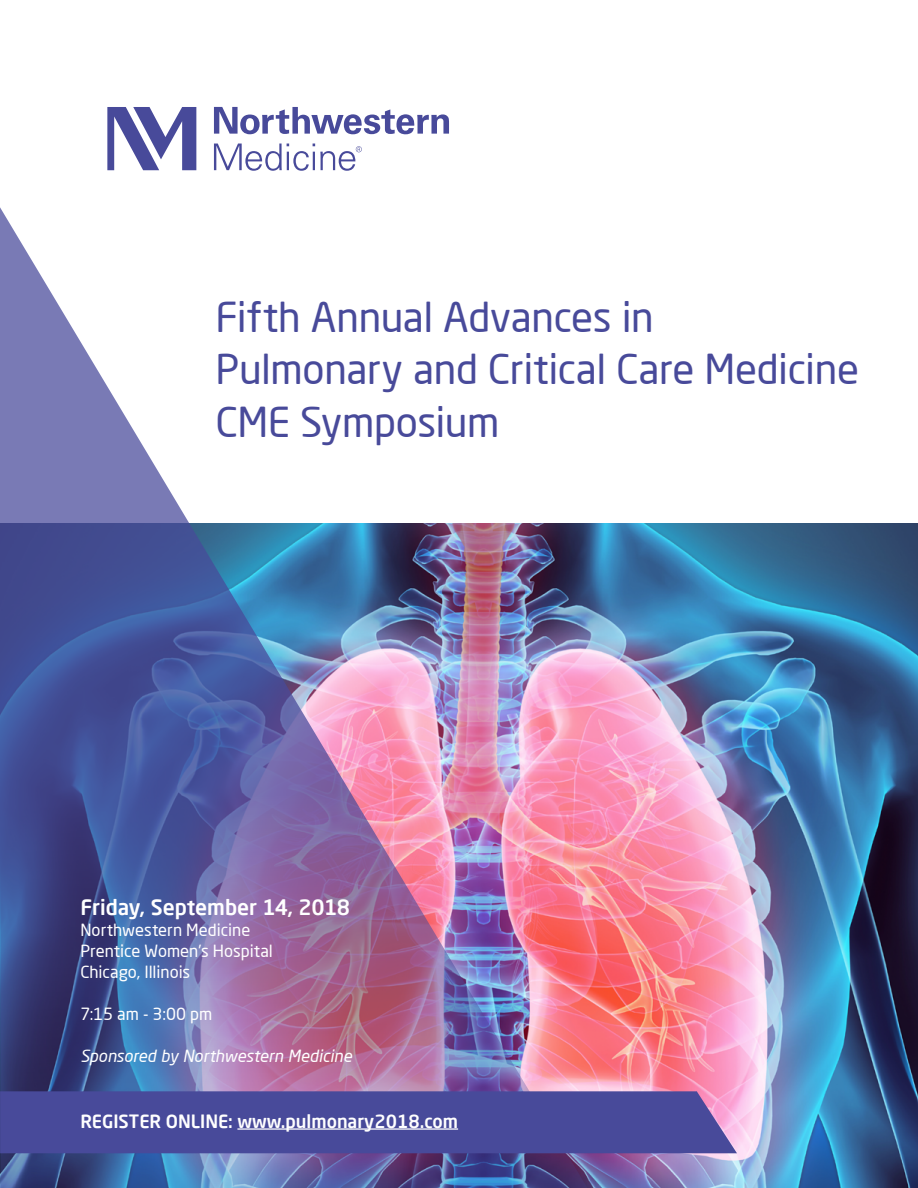
<style>
.page{position:relative;width:918px;height:1188px;background:#fff}
.page>*{position:absolute;margin:0;border:0;box-sizing:border-box;transform-origin:0 0}
.t1{font:40.5px/52.3px "Neo Sans Pro";letter-spacing:-.01em;color:#484a9a}
.t2{font:500 21px "Neo Sans Pro";letter-spacing:-.005em;color:#fff}
.t3{font:500 18px "Neo Sans Pro";color:#fff}
.t4{font:16.5px/21px "Neo Sans Pro";color:#fff}
.t5{font:italic 16.5px "Neo Sans Pro";color:#fff}
</style>
<div class="page">
<img style="left:604px;top:524px;width:314px;height:664px">
<img style="left:0;top:207px;width:604px;height:981px">
<div style="left:0;top:1091px;width:737px;height:62px;background:#484a9a"></div>
<hr style="left:237px;top:1128px;width:221px;height:2px;background:#fff">
<svg style="left:107px;top:107px;width:89px;height:63px"></svg>
<svg style="left:214px;top:107px;width:235px;height:27px"></svg>
<svg style="left:214px;top:144px;width:148px;height:27px"></svg>
<h1 class="t1" style="left:215px;top:290px;width:645px">Fifth Annual Advances in<br>Pulmonary and Critical Care Medicine<br>CME Symposium</h1>
<p class="t2" style="left:80px;top:894px;width:271px">Friday, September 14, 2018</p>
<p class="t4" style="left:80px;top:919px;width:194px">Northwestern Medicine<br>Prentice Women’s Hospital<br>Chicago, Illinois</p>
<p class="t4" style="left:80px;top:1003px;width:134px">7:15 am - 3:00 pm</p>
<p class="t5" style="left:80px;top:1046px;width:273px">Sponsored by Northwestern Medicine</p>
<p class="t3" style="left:80px;top:1110px;width:379px">REGISTER ONLINE: www.pulmonary2018.com</p>
</div>
